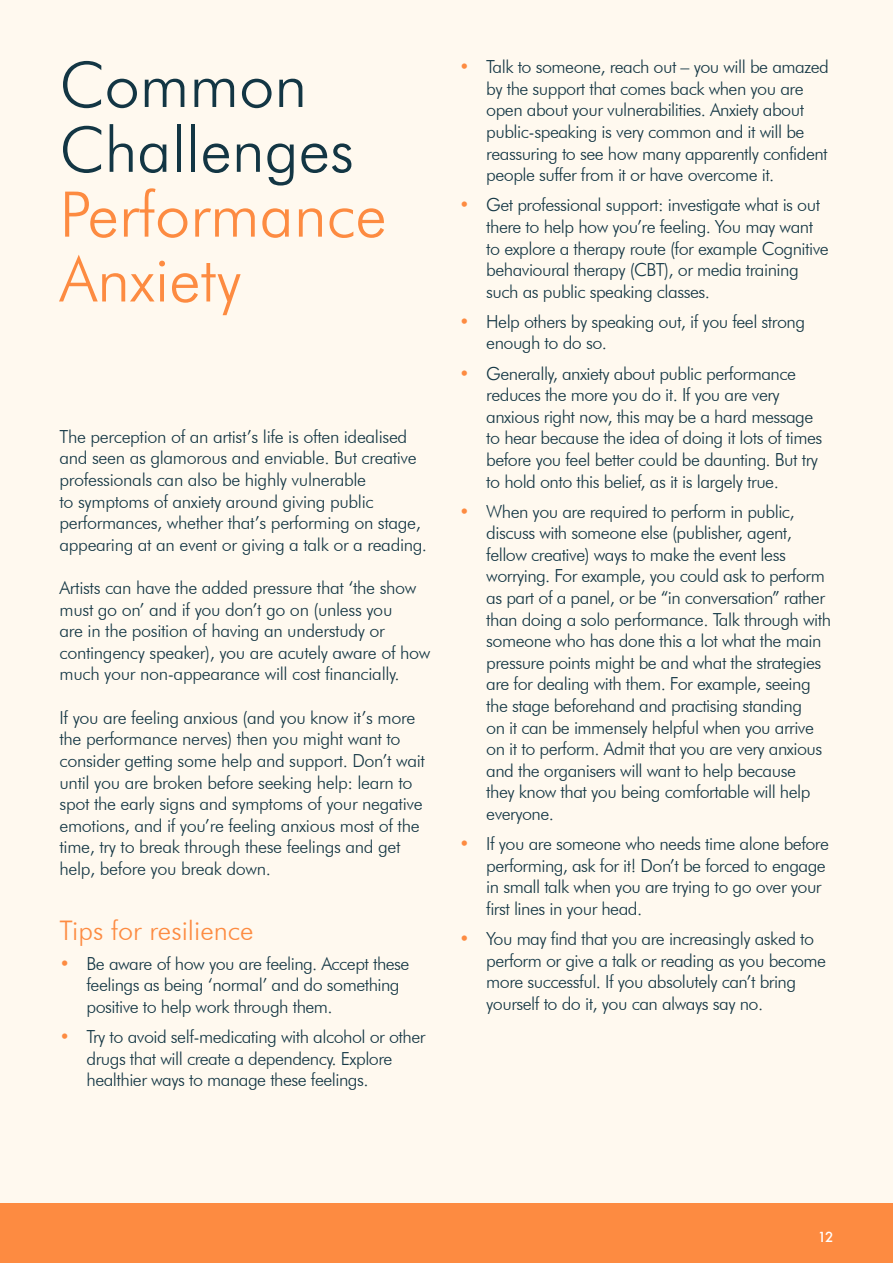
<style>
.page{position:relative;width:893px;height:1263px;background:#fff}
.page>*{position:absolute;margin:0;border:0;box-sizing:border-box;transform-origin:0 0}
.t1{font:300 63px/64.8px "Futura BT";color:#fd8b41}
.t2{font:300 63px/64.8px "Futura BT";color:#133644}
.t3{font:300 27px "Futura BT";color:#fd8b41}
.t4{font:300 18px/21.6px "Futura BT";letter-spacing:-.03em;color:#133644}
.t5{font:500 13.5px "Futura";color:#fff}
.s1{color:#fd8b41}
</style>
<div class="page">
<div style="left:0;top:0;width:893px;height:1220px;background:#fff9ef"></div>
<div style="left:0;top:1203px;width:893px;height:60px;background:#fd8b41"></div>
<h1 class="t2" style="left:60px;top:57px;width:296px">Common<br>Challenges</h1>
<h1 class="t1" style="left:60px;top:187px;width:329px">Performance<br>Anxiety</h1>
<p class="t4" style="left:60px;top:427px;width:369px">The perception of an artist’s life is often idealised and seen as glamorous and enviable. But creative professionals can also be highly vulnerable<br>to symptoms of anxiety around giving public performances, whether that’s performing on stage, appearing at an event or giving a talk or a reading.</p>
<p class="t4" style="left:60px;top:578px;width:372px">Artists can have the added pressure that ‘the show must go on’ and if you don’t go on (unless you<br>are in the position of having an understudy or contingency speaker), you are acutely aware of how much your non-appearance will cost financially.</p>
<p class="t4" style="left:60px;top:708px;width:367px">If you are feeling anxious (and you know it’s more the performance nerves) then you might want to consider getting some help and support. Don’t wait until you are broken before seeking help: learn to spot the early signs and symptoms of your negative emotions, and if you’re feeling anxious most of the time, try to break through these feelings and get help, before you break down.</p>
<h2 class="t3" style="left:60px;top:919px;width:196px">Tips for resilience</h2>
<p class="t4" style="left:87px;top:954px;width:325px;text-indent:-27px"><span class="s1">•</span> Be aware of how you are feeling. Accept these feelings as being ‘normal’ and do something positive to help work through them.</p>
<p class="t4" style="left:87px;top:1027px;width:340px;text-indent:-27px"><span class="s1">•</span> Try to avoid self-medicating with alcohol or other drugs that will create a dependency. Explore healthier ways to manage these feelings.</p>
<p class="t4" style="left:486px;top:57px;width:344px;text-indent:-27px"><span class="s1">•</span> Talk to someone, reach out – you will be amazed by the support that comes back when you are open about your vulnerabilities. Anxiety about public-speaking is very common and it will be reassuring to see how many apparently confident people suffer from it or have overcome it.</p>
<p class="t4" style="left:486px;top:196px;width:344px;text-indent:-27px"><span class="s1">•</span> Get professional support: investigate what is out there to help how you’re feeling. You may want to explore a therapy route (for example Cognitive behavioural therapy (CBT), or media training such as public speaking classes.</p>
<p class="t4" style="left:486px;top:312px;width:320px;text-indent:-27px"><span class="s1">•</span> Help others by speaking out, if you feel strong enough to do so.</p>
<p class="t4" style="left:486px;top:364px;width:338px;text-indent:-27px"><span class="s1">•</span> Generally, anxiety about public performance reduces the more you do it. If you are very anxious right now, this may be a hard message to hear because the idea of doing it lots of times before you feel better could be daunting. But try to hold onto this belief, as it is largely true.</p>
<p class="t4" style="left:486px;top:502px;width:346px;text-indent:-27px"><span class="s1">•</span> When you are required to perform in public, discuss with someone else (publisher, agent, fellow creative) ways to make the event less worrying. For example, you could ask to perform as part of a panel, or be “in conversation” rather than doing a solo performance. Talk through with someone who has done this a lot what the main pressure points might be and what the strategies are for dealing with them. For example, seeing the stage beforehand and practising standing<br>on it can be immensely helpful when you arrive on it to perform. Admit that you are very anxious and the organisers will want to help because<br>they know that you being comfortable will help everyone.</p>
<p class="t4" style="left:486px;top:834px;width:344px;text-indent:-27px"><span class="s1">•</span> If you are someone who needs time alone before performing, ask for it! Don’t be forced to engage in small talk when you are trying to go over your first lines in your head.</p>
<p class="t4" style="left:486px;top:929px;width:341px;text-indent:-27px"><span class="s1">•</span> You may find that you are increasingly asked to perform or give a talk or reading as you become more successful. If you absolutely can’t bring yourself to do it, you can always say no.</p>
<p class="t5" style="left:818px;top:1229px;width:17px">12</p>
</div>
